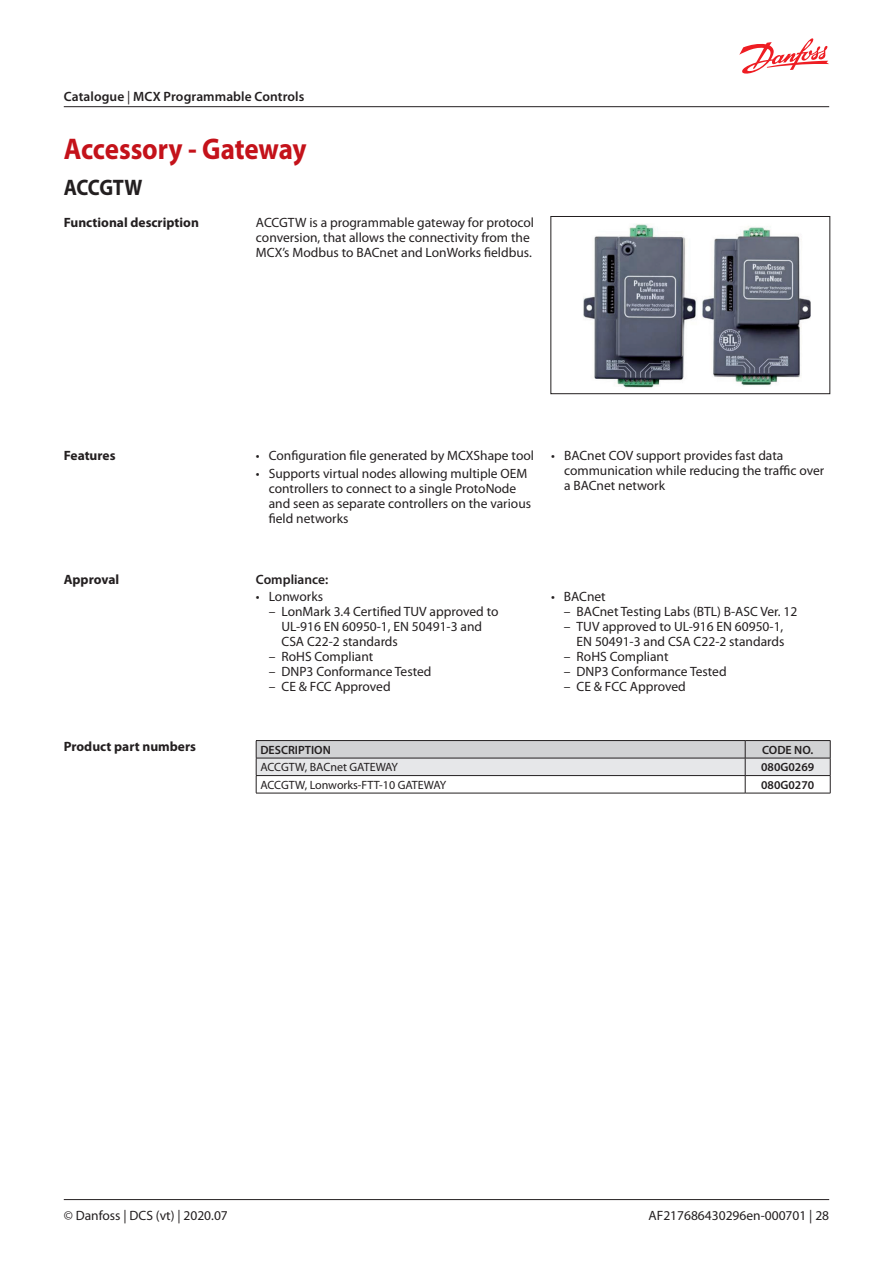
<style>
.page{position:relative;width:893px;height:1263px;background:#fff}
.page>*{position:absolute;margin:0;border:0;box-sizing:border-box;transform-origin:0 0}
.Title_big__no_index{font:700 30px "Myriad Pro";letter-spacing:-.005em;color:#c4121a;scale:.9 1}
.Title_little{font:700 22.5px "Myriad Pro";letter-spacing:-.025em;color:#231f20;scale:.9 1}
.Normtext{font:13.5px/15px "Myriad Pro";color:#231f20}
.Normtext_bold{font:700 13.5px "Myriad Pro";color:#231f20}
.Normtext_bold-2{font:600 13.5px "Myriad Pro";letter-spacing:.005em;color:#231f20}
.Content_cell{font:12px "Myriad Pro";color:#231f20}
.Content_cell-2{font:600 12px "Myriad Pro";color:#231f20}
.Head_rows_Right{font:600 12px "Myriad Pro";color:#231f20}
.Head_rows{font:600 12px "Myriad Pro";color:#231f20}
.s1{font-weight:400}
</style>
<div class="page">
<hr style="left:64px;top:1199px;width:765px;height:1px;background:#231f20">
<svg style="left:739px;top:38px;width:90px;height:36px"></svg>
<hr style="left:64px;top:106px;width:765px;height:1px;background:#231f20">
<img style="left:583px;top:224px;width:228px;height:164px">
<div style="left:550px;top:216px;width:280px;height:178px;border:1px solid #231f20"></div>
<svg style="left:256px;top:740px;width:575px;height:53px"></svg>
<hr style="left:256px;top:793px;width:489px;height:1px;background:#231f20">
<hr style="left:745px;top:793px;width:85px;height:1px;background:#231f20">
<hr style="left:256px;top:758px;width:489px;height:1px;background:#231f20">
<hr style="left:745px;top:758px;width:85px;height:1px;background:#231f20">
<p class="Normtext_bold-2" style="left:64px;top:89px;width:242px">Catalogue <span class="s1">|</span> MCX Programmable Controls</p>
<p class="Title_big__no_index" style="left:64px;top:132px;width:271px">Accessory - Gateway</p>
<p class="Title_little" style="left:64px;top:175px;width:89px">ACCGTW</p>
<p class="Normtext_bold" style="left:64px;top:215px;width:137px">Functional description</p>
<p class="Normtext" style="left:256px;top:215px;width:280px">ACCGTW is a programmable gateway for protocol conversion, that allows the connectivity from the<br>MCX’s Modbus to BACnet and LonWorks fieldbus.</p>
<p class="Normtext_bold" style="left:64px;top:448px;width:53px">Features</p>
<p class="Normtext_bold" style="left:64px;top:572px;width:57px">Approval</p>
<p class="Normtext" style="left:256px;top:449px;width:279px">• Configuration file generated by MCXShape tool</p>
<p class="Normtext" style="left:269px;top:466px;width:264px;text-indent:-13px">• Supports virtual nodes allowing multiple OEM controllers to connect to a single ProtoNode and seen as separate controllers on the various field networks</p>
<p class="Normtext" style="left:564px;top:449px;width:262px;text-indent:-13px">• BACnet COV support provides fast data communication while reducing the traffic over a BACnet network</p>
<p class="Normtext_bold-2" style="left:256px;top:572px;width:74px">Compliance:</p>
<p class="Normtext" style="left:256px;top:590px;width:69px">• Lonworks</p>
<p class="Normtext" style="left:281px;top:605px;width:218px;text-indent:-13px">– LonMark 3.4 Certified TUV approved to<br>UL-916 EN 60950-1, EN 50491-3 and<br>CSA C22-2 standards</p>
<p class="Normtext" style="left:269px;top:650px;width:106px">– RoHS Compliant</p>
<p class="Normtext" style="left:269px;top:665px;width:164px">– DNP3 Conformance Tested</p>
<p class="Normtext" style="left:269px;top:680px;width:123px">– CE &amp; FCC Approved</p>
<p class="Normtext" style="left:551px;top:590px;width:56px">• BACnet</p>
<p class="Normtext" style="left:564px;top:605px;width:235px">– BACnet Testing Labs (BTL) B-ASC Ver. 12</p>
<p class="Normtext" style="left:564px;top:620px;width:222px;text-align:right">– TUV approved to UL-916 EN 60950-1,<br>EN 50491-3 and CSA C22-2 standards</p>
<p class="Normtext" style="left:564px;top:650px;width:106px">– RoHS Compliant</p>
<p class="Normtext" style="left:564px;top:665px;width:164px">– DNP3 Conformance Tested</p>
<p class="Normtext" style="left:564px;top:680px;width:123px">– CE &amp; FCC Approved</p>
<p class="Normtext_bold" style="left:64px;top:738px;width:134px">Product part numbers</p>
<p class="Head_rows_Right" style="left:260px;top:743px;width:72px">DESCRIPTION</p>
<p class="Head_rows" style="left:762px;top:743px;width:52px">CODE NO.</p>
<p class="Content_cell" style="left:260px;top:761px;width:139px">ACCGTW, BACnet GATEWAY</p>
<p class="Content_cell-2" style="left:761px;top:761px;width:55px">080G0269</p>
<p class="Content_cell" style="left:260px;top:778px;width:187px">ACCGTW, Lonworks-FTT-10 GATEWAY</p>
<p class="Content_cell-2" style="left:761px;top:778px;width:55px">080G0270</p>
<p class="Normtext" style="left:64px;top:1209px;width:166px">© Danfoss | DCS (vt) | 2020.07</p>
<p class="Normtext" style="left:648px;top:1208px;width:182px">AF217686430296en-000701 | 28</p>
</div>
